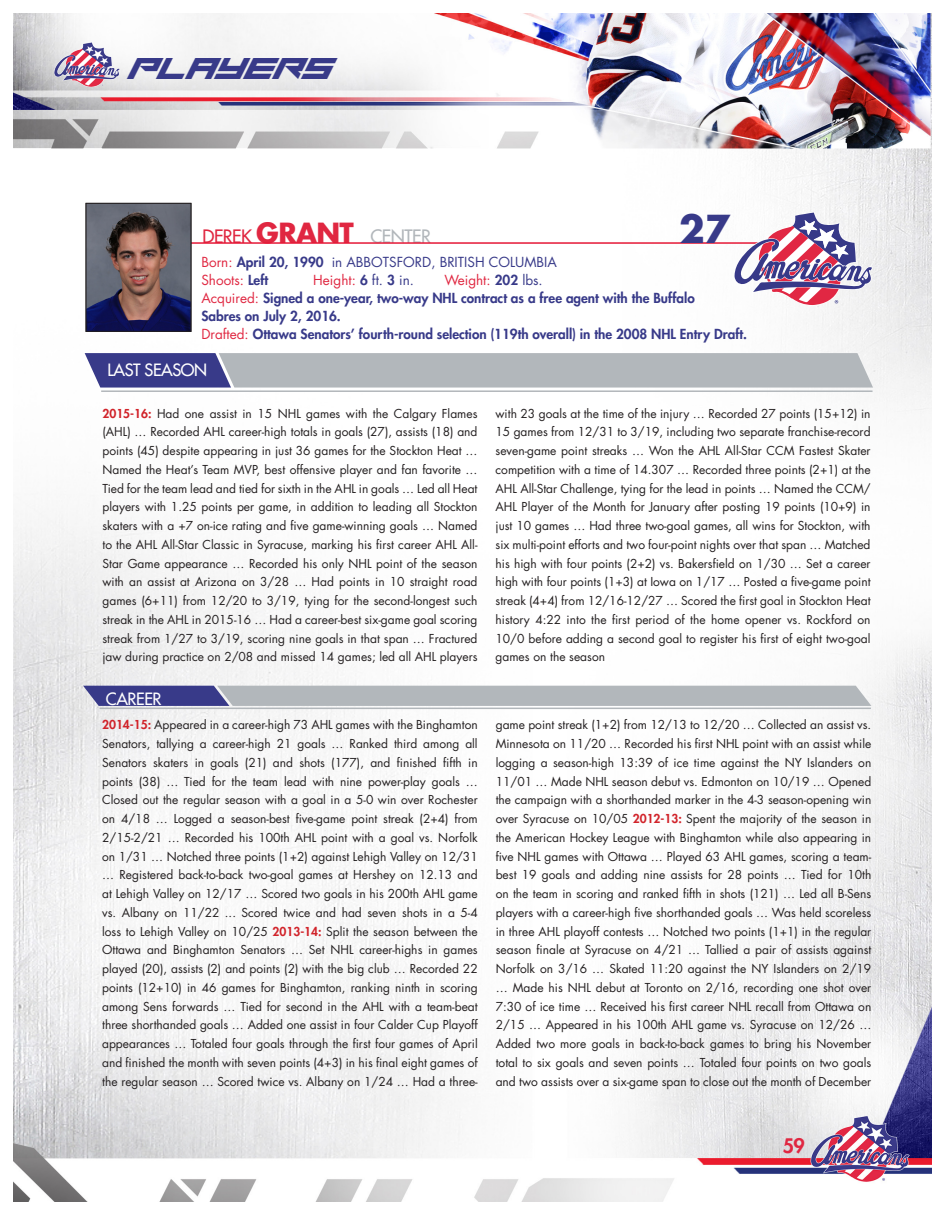
<style>
.page{position:relative;width:945px;height:1215px;background:#fff}
.page>*{position:absolute;margin:0;border:0;box-sizing:border-box;transform-origin:0 0}
.t1{font:700 37.5px "Futura Std";color:#383a89}
.t2{font:21px "Vermin Vibes Slant";color:#383a89}
.t3{font:800 19.5px "Futura Std";color:#e02741}
.t4{font:500 18px "Futura Std";letter-spacing:-.025em;color:#b2b7bb}
.t5{font:500 16.5px "Futura Std";letter-spacing:-.025em;color:#fff}
.t6{font:800 13.5px "Futura Std";color:#383a89}
.t7{font:13.5px "Futura Std";color:#383a89}
.t8{font:13.5px "Futura Std";color:#e02741}
.t9{font:12px/18.8px "Futura Std";color:#231f20;text-align:justify}
.s1{color:#e02741}
.s2{font-weight:700;font-size:27px;color:#e02741}
.s3{font-weight:800}
.s4{font-weight:800;color:#383a89}
.s5{color:#383a89}
.s6{font-weight:400;color:#e02741}
.s7{font-weight:800;color:#d1232a}
</style>
<div class="page">
<img style="left:14px;top:14px;width:918px;height:1187px">
<img style="left:54px;top:43px;width:65px;height:44px">
<hr style="left:185px;top:242px;width:601px;height:2px;background:#e51836">
<svg style="left:734px;top:212px;width:139px;height:94px"></svg>
<svg style="left:83px;top:686px;width:788px;height:20px;background:#9fa3b4"></svg>
<hr style="left:100px;top:708px;width:771px;height:1px;background:#b2b7bb">
<svg style="left:74px;top:353px;width:810px;height:35px;background:#a3a7b7"></svg>
<hr style="left:101px;top:390px;width:772px;height:2px;background:#b2b7bb">
<img style="left:88px;top:205px;width:101px;height:125px">
<div style="left:86px;top:203px;width:105px;height:129px;border:1px solid #231f20"></div>
<p class="t2" style="left:135px;top:58px;width:205px">PLAYERS</p>
<p class="t1" style="left:679px;top:204px;width:53px">27</p>
<p class="t4" style="left:202px;top:225px;width:230px"><span class="s1">DEREK</span> <span class="s2">GRANT</span> CENTER</p>
<p class="t7" style="left:201px;top:253px;width:357px"><span class="s1">Born:</span> <span class="s3">April 20, 1990</span> in ABBOTSFORD, BRITISH COLUMBIA</p>
<p class="t8" style="left:201px;top:271px;width:68px">Shoots: <span class="s4">Left</span></p>
<p class="t8" style="left:313px;top:271px;width:102px">Height: <span class="s4">6</span> <span class="s5">ft.</span> <span class="s4">3</span> <span class="s5">in.</span></p>
<p class="t8" style="left:444px;top:271px;width:100px">Weight: <span class="s4">202</span> <span class="s5">lbs.</span></p>
<p class="t6" style="left:201px;top:289px;width:495px"><span class="s6">Acquired:</span> Signed a one-year, two-way NHL contract as a free agent with the Buffalo</p>
<p class="t6" style="left:201px;top:307px;width:141px">Sabres on July 2, 2016.</p>
<p class="t6" style="left:201px;top:325px;width:547px"><span class="s6">Drafted:</span> Ottawa Senators’ fourth-round selection (119th overall) in the 2008 NHL Entry Draft.</p>
<p class="t5" style="left:108px;top:359px;width:101px">LAST SEASON</p>
<p class="t9" style="left:102px;top:404px;width:377px"><span class="s7">2015-16:</span> Had one assist in 15 NHL games with the Calgary Flames (AHL) … Recorded AHL career-high totals in goals (27), assists (18) and points (45) despite appearing in just 36 games for the Stockton Heat … Named the Heat’s Team MVP, best offensive player and fan favorite … Tied for the team lead and tied for sixth in the AHL in goals … Led all Heat players with 1.25 points per game, in addition to leading all Stockton skaters with a +7 on-ice rating and five game-winning goals … Named to the AHL All-Star Classic in Syracuse, marking his first career AHL All-Star Game appearance … Recorded his only NHL point of the season with an assist at Arizona on 3/28 … Had points in 10 straight road games (6+11) from 12/20 to 3/19, tying for the second-longest such streak in the AHL in 2015-16 … Had a career-best six-game goal scoring streak from 1/27 to 3/19, scoring nine goals in that span … Fractured jaw during practice on 2/08 and missed 14 games; led all AHL players</p>
<p class="t9" style="left:496px;top:404px;width:377px">with 23 goals at the time of the injury … Recorded 27 points (15+12) in 15 games from 12/31 to 3/19, including two separate franchise-record seven-game point streaks … Won the AHL All-Star CCM Fastest Skater competition with a time of 14.307 … Recorded three points (2+1) at the AHL All-Star Challenge, tying for the lead in points … Named the CCM/ AHL Player of the Month for January after posting 19 points (10+9) in just 10 games … Had three two-goal games, all wins for Stockton, with six multi-point efforts and two four-point nights over that span … Matched his high with four points (2+2) vs. Bakersfield on 1/30 … Set a career high with four points (1+3) at Iowa on 1/17 … Posted a five-game point streak (4+4) from 12/16-12/27 … Scored the first goal in Stockton Heat history 4:22 into the first period of the home opener vs. Rockford on 10/0 before adding a second goal to register his first of eight two-goal games on the season</p>
<p class="t5" style="left:106px;top:688px;width:57px">CAREER</p>
<p class="t9" style="left:102px;top:716px;width:377px"><span class="s7">2014-15:</span> Appeared in a career-high 73 AHL games with the Binghamton Senators, tallying a career-high 21 goals … Ranked third among all Senators skaters in goals (21) and shots (177), and finished fifth in points (38) … Tied for the team lead with nine power-play goals … Closed out the regular season with a goal in a 5-0 win over Rochester on 4/18 … Logged a season-best five-game point streak (2+4) from 2/15-2/21 … Recorded his 100th AHL point with a goal vs. Norfolk on 1/31 … Notched three points (1+2) against Lehigh Valley on 12/31 … Registered back-to-back two-goal games at Hershey on 12.13 and at Lehigh Valley on 12/17 … Scored two goals in his 200th AHL game vs. Albany on 11/22 ... Scored twice and had seven shots in a 5-4 loss to Lehigh Valley on 10/25 <span class="s7">2013-14:</span> Split the season between the Ottawa and Binghamton Senators … Set NHL career-highs in games played (20), assists (2) and points (2) with the big club … Recorded 22 points (12+10) in 46 games for Binghamton, ranking ninth in scoring among Sens forwards … Tied for second in the AHL with a team-beat three shorthanded goals … Added one assist in four Calder Cup Playoff appearances … Totaled four goals through the first four games of April and finished the month with seven points (4+3) in his final eight games of the regular season … Scored twice vs. Albany on 1/24 … Had a three-</p>
<p class="t9" style="left:496px;top:716px;width:377px">game point streak (1+2) from 12/13 to 12/20 … Collected an assist vs.<br>Minnesota on 11/20 … Recorded his first NHL point with an assist while logging a season-high 13:39 of ice time against the NY Islanders on 11/01 … Made NHL season debut vs. Edmonton on 10/19 … Opened the campaign with a shorthanded marker in the 4-3 season-opening win over Syracuse on 10/05 <span class="s7">2012-13:</span> Spent the majority of the season in the American Hockey League with Binghamton while also appearing in five NHL games with Ottawa … Played 63 AHL games, scoring a team&shy;best 19 goals and adding nine assists for 28 points … Tied for 10th on the team in scoring and ranked fifth in shots (121) … Led all B-Sens players with a career-high five shorthanded goals … Was held scoreless in three AHL playoff contests … Notched two points (1+1) in the regular season finale at Syracuse on 4/21 … Tallied a pair of assists against Norfolk on 3/16 … Skated 11:20 against the NY Islanders on 2/19 … Made his NHL debut at Toronto on 2/16, recording one shot over 7:30 of ice time … Received his first career NHL recall from Ottawa on 2/15 … Appeared in his 100th AHL game vs. Syracuse on 12/26 … Added two more goals in back-to-back games to bring his November total to six goals and seven points … Totaled four points on two goals and two assists over a six-game span to close out the month of December</p>
<h3 class="t3" style="left:783px;top:1133px;width:24px">59</h3>
</div>
